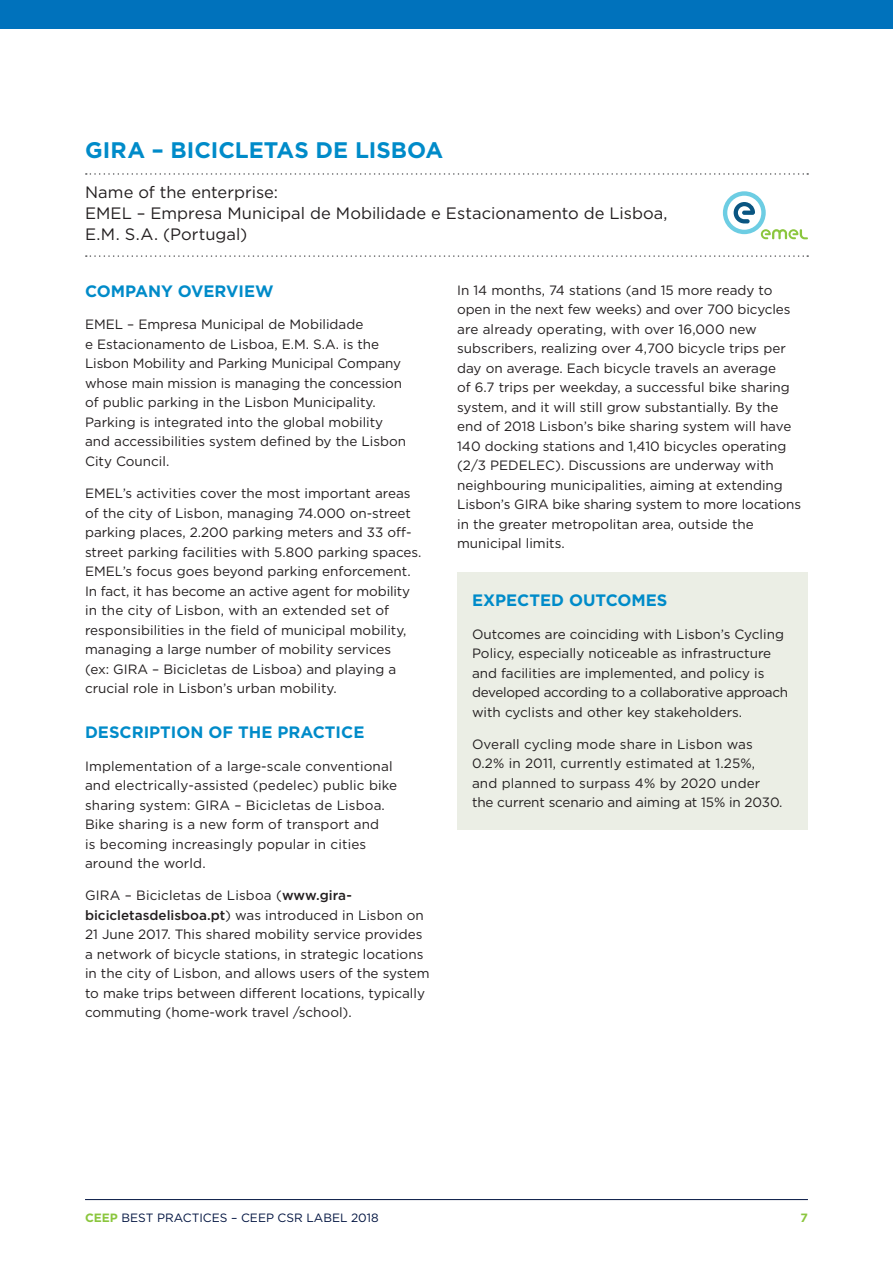
<style>
.page{position:relative;width:893px;height:1263px;background:#fff}
.page>*{position:absolute;margin:0;border:0;box-sizing:border-box;transform-origin:0 0}
.t1{font:700 22.5px "Gotham";color:#008bc9}
.t2{font:16.5px/21px "Gotham";color:#231f20}
._05_Subtitle_BLUE{font:700 16.5px "Gotham";color:#008bc9}
._06_Text{font:13.5px/19.5px "Gotham";color:#231f20}
.t3{font:12px "Gotham";color:#001340}
.t4{font:700 12px "Gotham";color:#8bc63e}
.s1{font-weight:500}
.s2{font-weight:700;color:#8bc63e}
</style>
<div class="page">
<div style="left:0;top:0;width:893px;height:29px;background:#0072bc"></div>
<div style="left:457px;top:572px;width:351px;height:257px;background:#ebeee5"></div>
<hr style="left:85px;top:1199px;width:723px;height:1px;background:#001340">
<svg style="left:86px;top:173px;width:722px;height:2px"></svg>
<svg style="left:86px;top:255px;width:722px;height:2px"></svg>
<svg style="left:723px;top:191px;width:85px;height:48px"></svg>
<p class="t1" style="left:85px;top:135px;width:360px">GIRA – BICICLETAS DE LISBOA</p>
<p class="t2" style="left:85px;top:182px;width:194px">Name of the enterprise:</p>
<p class="t2" style="left:85px;top:203px;width:584px">EMEL – Empresa Municipal de Mobilidade e Estacionamento de Lisboa,<br>E.M. S.A. (Portugal)</p>
<p class="_05_Subtitle_BLUE" style="left:85px;top:280px;width:190px">COMPANY OVERVIEW</p>
<p class="_06_Text" style="left:85px;top:314px;width:323px">EMEL – Empresa Municipal de Mobilidade<br>e Estacionamento de Lisboa, E.M. S.A. is the Lisbon Mobility and Parking Municipal Company whose main mission is managing the concession of public parking in the Lisbon Municipality.<br>Parking is integrated into the global mobility and accessibilities system defined by the Lisbon City Council.</p>
<p class="_06_Text" style="left:85px;top:483px;width:338px">EMEL’s activities cover the most important areas of the city of Lisbon, managing 74.000 on-street parking places, 2.200 parking meters and 33 off&shy;street parking facilities with 5.800 parking spaces.<br>EMEL’s focus goes beyond parking enforcement.<br>In fact, it has become an active agent for mobility in the city of Lisbon, with an extended set of responsibilities in the field of municipal mobility, managing a large number of mobility services<br>(ex: GIRA – Bicicletas de Lisboa) and playing a crucial role in Lisbon’s urban mobility.</p>
<p class="_05_Subtitle_BLUE" style="left:85px;top:722px;width:281px">DESCRIPTION OF THE PRACTICE</p>
<p class="_06_Text" style="left:85px;top:756px;width:314px">Implementation of a large-scale conventional and electrically-assisted (pedelec) public bike sharing system: GIRA – Bicicletas de Lisboa.<br>Bike sharing is a new form of transport and<br>is becoming increasingly popular in cities around the world.</p>
<p class="_06_Text" style="left:85px;top:886px;width:346px">GIRA – Bicicletas de Lisboa (<span class="s1">www.gira&shy;bicicletasdelisboa.pt</span>) was introduced in Lisbon on 21 June 2017. This shared mobility service provides a network of bicycle stations, in strategic locations in the city of Lisbon, and allows users of the system to make trips between different locations, typically commuting (home-work travel /school).</p>
<p class="_06_Text" style="left:457px;top:280px;width:345px">In 14 months, 74 stations (and 15 more ready to open in the next few weeks) and over 700 bicycles are already operating, with over 16,000 new subscribers, realizing over 4,700 bicycle trips per day on average. Each bicycle travels an average<br>of 6.7 trips per weekday, a successful bike sharing system, and it will still grow substantially. By the end of 2018 Lisbon’s bike sharing system will have 140 docking stations and 1,410 bicycles operating (2/3 PEDELEC). Discussions are underway with neighbouring municipalities, aiming at extending Lisbon’s GIRA bike sharing system to more locations in the greater metropolitan area, outside the municipal limits.</p>
<p class="_05_Subtitle_BLUE" style="left:472px;top:589px;width:197px">EXPECTED OUTCOMES</p>
<p class="_06_Text" style="left:472px;top:624px;width:318px">Outcomes are coinciding with Lisbon’s Cycling Policy, especially noticeable as infrastructure and facilities are implemented, and policy is developed according to a collaborative approach with cyclists and other key stakeholders.</p>
<p class="_06_Text" style="left:472px;top:734px;width:312px">Overall cycling mode share in Lisbon was 0.2% in 2011, currently estimated at 1.25%, and planned to surpass 4% by 2020 under the current scenario and aiming at 15% in 2030.</p>
<p class="t3" style="left:85px;top:1209px;width:295px"><span class="s2">CEEP</span> BEST PRACTICES – CEEP CSR LABEL 2018</p>
<p class="t4" style="left:800px;top:1209px;width:9px">7</p>
</div>
